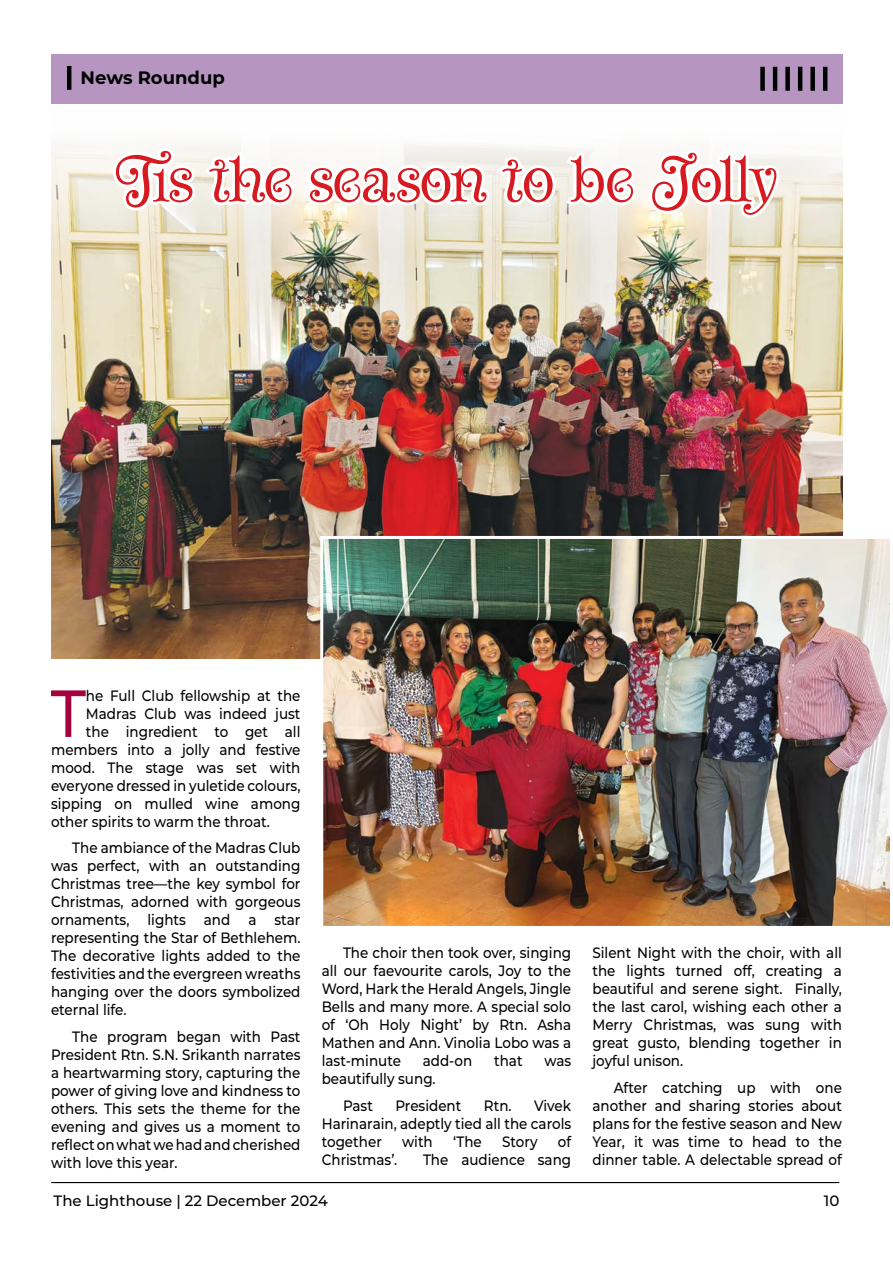
<style>
.page{position:relative;width:893px;height:1263px;background:#fff}
.page>*{position:absolute;margin:0;border:0;box-sizing:border-box;transform-origin:0 0}
.t1{font:500 66.45px "Montserrat";color:#a4023c;scale:.9 1}
.t2{font:700 18px "Montserrat";color:#000}
.t3{font:500 15px/18px "Montserrat";color:#000;text-align:justify;scale:.9 1}
.t4{font:500 15px "Montserrat";color:#000}
</style>
<div class="page">
<hr style="left:54px;top:1182px;width:785px;height:1px;background:#000">
<div style="left:51px;top:54px;width:791px;height:50px;background:#b695c0"></div>
<img style="left:51px;top:66px;width:791px;height:592px">
<hr style="left:51px;top:1182px;width:786px;height:1px;background:#000">
<img style="left:324px;top:540px;width:565px;height:385px">
<div style="left:320px;top:536px;width:573px;height:393px;border:3px solid #fff"></div>
<svg style="left:110px;top:66px;width:672px;height:229px"></svg>
<svg style="left:116px;top:151px;width:660px;height:64px"></svg>
<p class="t2" style="left:81px;top:64px;width:146px">News Roundup</p>
<h1 class="t1" style="left:51px;top:667px;width:40px">T</h1>
<p class="t3" style="left:86px;top:686px;width:240px">he Full Club fellowship at the</p>
<p class="t3" style="left:86px;top:704px;width:240px">Madras Club was indeed just</p>
<p class="t3" style="left:86px;top:722px;width:240px">the ingredient to get all</p>
<p class="t3" style="left:51px;top:740px;width:279px">members into a jolly and festive</p>
<p class="t3" style="left:51px;top:758px;width:279px">mood. The stage was set with</p>
<p class="t3" style="left:51px;top:776px;width:279px">everyone dressed in yuletide colours,</p>
<p class="t3" style="left:51px;top:794px;width:279px">sipping on mulled wine among</p>
<p class="t3" style="left:51px;top:812px;width:245px">other spirits to warm the throat.</p>
<p class="t3" style="left:51px;top:838px;width:279px;text-indent:21px">The ambiance of the Madras Club was perfect, with an outstanding Christmas tree—the key symbol for Christmas, adorned with gorgeous ornaments, lights and a star representing the Star of Bethlehem.<br>The decorative lights added to the festivities and the evergreen wreaths hanging over the doors symbolized eternal life.</p>
<p class="t3" style="left:51px;top:1027px;width:279px;text-indent:21px">The program began with Past President Rtn. S.N. Srikanth narrates a heartwarming story, capturing the power of giving love and kindness to others. This sets the theme for the evening and gives us a moment to reflect on what we had and cherished with love this year.</p>
<p class="t3" style="left:322px;top:943px;width:279px;text-indent:21px">The choir then took over, singing all our faevourite carols, Joy to the Word, Hark the Herald Angels, Jingle Bells and many more. A special solo of ‘Oh Holy Night’ by Rtn. Asha Mathen and Ann. Vinolia Lobo was a last-minute</p>
<p class="t3" style="left:423px;top:1051px;width:57px">add-on</p>
<p class="t3" style="left:494px;top:1051px;width:33px">that</p>
<p class="t3" style="left:544px;top:1051px;width:31px">was</p>
<p class="t3" style="left:343px;top:1065px;width:105px;line-height:26.5px;text-indent:-21px">beautifully sung.<br>Past</p>
<p class="t3" style="left:322px;top:1096px;width:279px;text-indent:212px">Vivek Harinarain, adeptly tied all the carols together</p>
<p class="t3" style="left:395px;top:1096px;width:75px">President</p>
<p class="t3" style="left:484px;top:1096px;width:32px">Rtn.</p>
<p class="t3" style="left:402px;top:1132px;width:36px">with</p>
<p class="t3" style="left:453px;top:1132px;width:34px">‘The</p>
<p class="t3" style="left:502px;top:1132px;width:41px">Story</p>
<p class="t3" style="left:558px;top:1132px;width:16px">of</p>
<p class="t3" style="left:322px;top:1150px;width:85px">Christmas’.</p>
<p class="t3" style="left:423px;top:1150px;width:166px">The audience sang</p>
<p class="t3" style="left:592px;top:943px;width:279px">Silent Night with the choir, with all the lights turned off, creating a beautiful and serene sight. Finally, the last carol, wishing each other a Merry Christmas, was sung with great gusto, blending together in joyful unison.</p>
<p class="t3" style="left:592px;top:1078px;width:279px;text-indent:21px">After catching up with one another and sharing stories about plans for the festive season and New Year, it was time to head to the dinner table. A delectable spread of</p>
<p class="t4" style="left:54px;top:1190px;width:276px">The Lighthouse | 22 December 2024</p>
<p class="t4" style="left:824px;top:1190px;width:17px">10</p>
</div>
